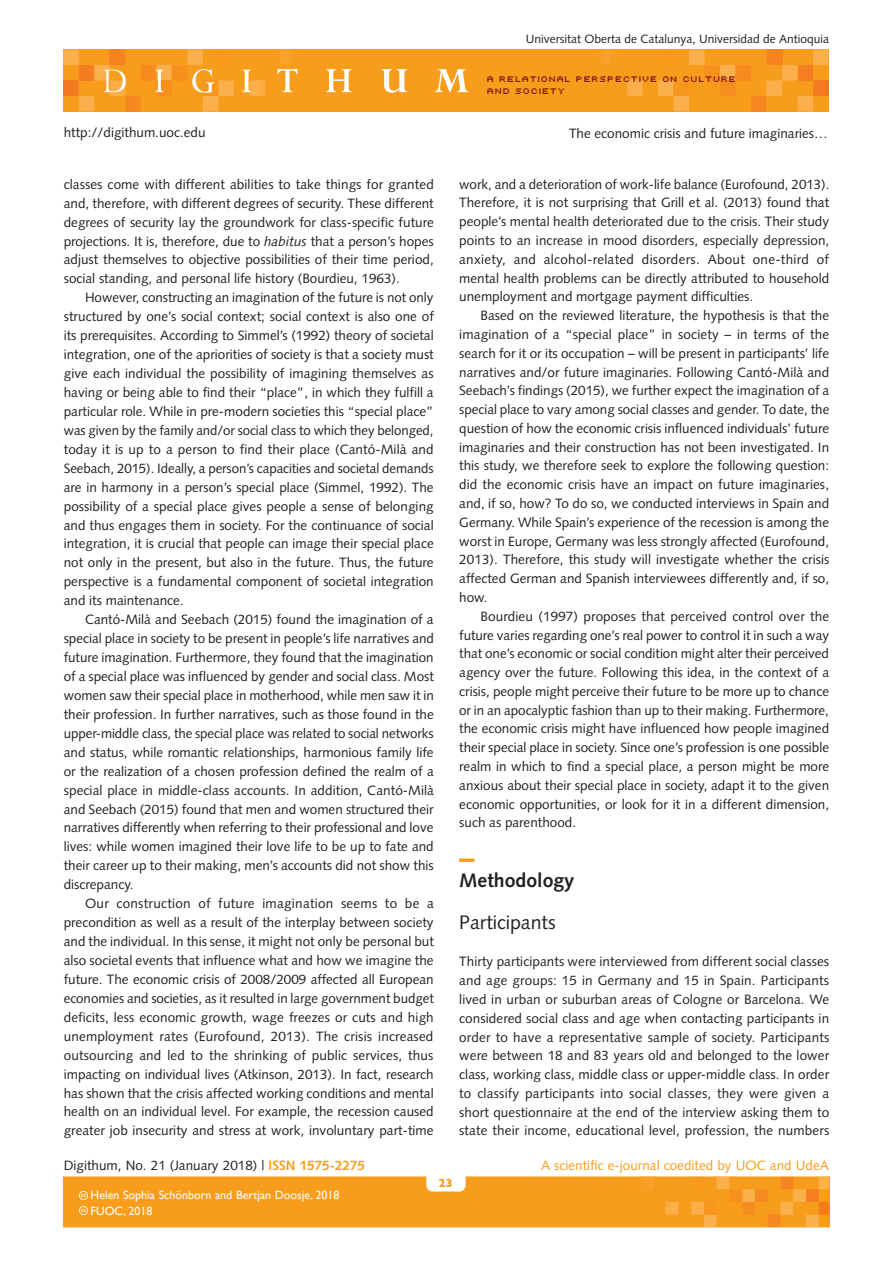
<style>
.page{position:relative;width:893px;height:1263px;background:#fff}
.page>*{position:absolute;margin:0;border:0;box-sizing:border-box;transform-origin:0 0}
._03_Subtitol_2{font:19.5px "Syntax LT";color:#231f20}
._03_SUBTITOL{font:700 19.5px "Syntax LT";color:#231f20}
._02_PARAGRAF_GENERAL{font:13.5px/18.9px "Syntax LT";color:#231f20;text-align:justify}
._02_PRIMER_PARAGRAF{font:13.5px/18.8px "Syntax LT";letter-spacing:.01em;color:#231f20;text-align:justify}
.t1{font:13.5px "Syntax LT";color:#f89c1c}
.t2{font:12px "Syntax LT";color:#231f20}
.t3{font:12px/15.8px "Gill Sans";color:#fff}
.t4{font:700 12px "Gill Sans";color:#f89c1c}
.t5{font:9px/12px "Uni 0554";color:#821316}
.s1{font-style:italic}
.s2{font-weight:700;color:#f89c1c}
</style>
<div class="page">
<hr style="left:829px;top:1177px;width:1px;height:50px;background:#f47921">
<svg style="left:64px;top:1177px;width:765px;height:50px;background:#f89d21"></svg>
<div style="left:63px;top:49px;width:766px;height:62px;background:#f89c1c"></div>
<hr style="left:265px;top:49px;width:1px;height:62px;background:#faab40">
<hr style="left:266px;top:49px;width:2px;height:62px;background:#faab3f">
<hr style="left:268px;top:49px;width:1px;height:62px;background:#faaa3d">
<hr style="left:269px;top:49px;width:2px;height:62px;background:#faa93b">
<hr style="left:271px;top:49px;width:1px;height:62px;background:#faa839">
<hr style="left:272px;top:49px;width:2px;height:62px;background:#faa837">
<hr style="left:274px;top:49px;width:1px;height:62px;background:#faa736">
<hr style="left:275px;top:49px;width:2px;height:62px;background:#faa633">
<hr style="left:277px;top:49px;width:1px;height:62px;background:#f9a531">
<hr style="left:278px;top:49px;width:2px;height:62px;background:#f9a430">
<hr style="left:625px;top:49px;width:2px;height:62px;background:#faab40">
<hr style="left:624px;top:49px;width:1px;height:62px;background:#faab3f">
<hr style="left:622px;top:49px;width:2px;height:62px;background:#faaa3d">
<hr style="left:621px;top:49px;width:1px;height:62px;background:#faa93b">
<hr style="left:619px;top:49px;width:2px;height:62px;background:#faa839">
<hr style="left:618px;top:49px;width:1px;height:62px;background:#faa837">
<hr style="left:616px;top:49px;width:2px;height:62px;background:#faa736">
<hr style="left:615px;top:49px;width:1px;height:62px;background:#faa633">
<hr style="left:613px;top:49px;width:2px;height:62px;background:#f9a531">
<hr style="left:612px;top:49px;width:1px;height:62px;background:#f9a430">
<svg style="left:605px;top:49px;width:6px;height:16px"></svg>
<svg style="left:627px;top:49px;width:202px;height:62px"></svg>
<hr style="left:815px;top:80px;width:4px;height:16px;background:#f47b21">
<hr style="left:819px;top:80px;width:3px;height:16px;background:#f47a21">
<hr style="left:822px;top:80px;width:3px;height:16px;background:#f47921">
<hr style="left:825px;top:80px;width:4px;height:16px;background:#f47921">
<svg style="left:63px;top:49px;width:202px;height:62px"></svg>
<svg style="left:277px;top:49px;width:21px;height:43px"></svg>
<svg style="left:326px;top:69px;width:26px;height:23px"></svg>
<svg style="left:381px;top:69px;width:26px;height:24px"></svg>
<svg style="left:434px;top:69px;width:35px;height:23px"></svg>
<svg style="left:459px;top:858px;width:16px;height:4px"></svg>
<p class="t2" style="left:526px;top:32px;width:305px">Universitat Oberta de Catalunya, Universidad de Antioquia</p>
<p class="t5" style="left:488px;top:72px;width:251px">A RELATIONAL PERSPECTIVE ON CULTURE<br>AND SOCIETY</p>
<p class="_02_PARAGRAF_GENERAL" style="left:64px;top:122px;width:143px">http://digithum.uoc.edu</p>
<p class="_02_PARAGRAF_GENERAL" style="left:569px;top:124px;width:260px">The economic crisis and future imaginaries…</p>
<p class="_02_PARAGRAF_GENERAL" style="left:64px;top:175px;width:372px">classes come with different abilities to take things for granted and, therefore, with different degrees of security. These different degrees of security lay the groundwork for class-specific future projections. It is, therefore, due to <span class="s1">habitus</span> that a person’s hopes adjust themselves to objective possibilities of their time period, social standing, and personal life history (Bourdieu, 1963).</p>
<p class="_02_PARAGRAF_GENERAL" style="left:64px;top:288px;width:372px;text-indent:21px">However, constructing an imagination of the future is not only structured by one’s social context; social context is also one of its prerequisites. According to Simmel’s (1992) theory of societal integration, one of the apriorities of society is that a society must give each individual the possibility of imagining themselves as having or being able to find their “place”, in which they fulfill a particular role. While in pre-modern societies this “special place” was given by the family and/or social class to which they belonged, today it is up to a person to find their place (Cantó-Milà and Seebach, 2015). Ideally, a person’s capacities and societal demands are in harmony in a person’s special place (Simmel, 1992). The possibility of a special place gives people a sense of belonging and thus engages them in society. For the continuance of social integration, it is crucial that people can image their special place not only in the present, but also in the future. Thus, the future perspective is a fundamental component of societal integration and its maintenance.</p>
<p class="_02_PARAGRAF_GENERAL" style="left:64px;top:610px;width:372px;text-indent:21px">Cantó-Milà and Seebach (2015) found the imagination of a special place in society to be present in people’s life narratives and future imagination. Furthermore, they found that the imagination of a special place was influenced by gender and social class. Most women saw their special place in motherhood, while men saw it in their profession. In further narratives, such as those found in the upper-middle class, the special place was related to social networks and status, while romantic relationships, harmonious family life or the realization of a chosen profession defined the realm of a special place in middle-class accounts. In addition, Cantó-Milà and Seebach (2015) found that men and women structured their narratives differently when referring to their professional and love lives: while women imagined their love life to be up to fate and their career up to their making, men’s accounts did not show this discrepancy.</p>
<p class="_02_PARAGRAF_GENERAL" style="left:64px;top:894px;width:372px;text-indent:21px">Our construction of future imagination seems to be a precondition as well as a result of the interplay between society and the individual. In this sense, it might not only be personal but also societal events that influence what and how we imagine the future. The economic crisis of 2008/2009 affected all European economies and societies, as it resulted in large government budget deficits, less economic growth, wage freezes or cuts and high unemployment rates (Eurofound, 2013). The crisis increased outsourcing and led to the shrinking of public services, thus impacting on individual lives (Atkinson, 2013). In fact, research has shown that the crisis affected working conditions and mental health on an individual level. For example, the recession caused greater job insecurity and stress at work, involuntary part-time</p>
<p class="_02_PARAGRAF_GENERAL" style="left:459px;top:175px;width:372px">work, and a deterioration of work-life balance (Eurofound, 2013).<br>Therefore, it is not surprising that Grill et al. (2013) found that people’s mental health deteriorated due to the crisis. Their study points to an increase in mood disorders, especially depression, anxiety, and alcohol-related disorders. About one-third of mental health problems can be directly attributed to household unemployment and mortgage payment difficulties.</p>
<p class="_02_PARAGRAF_GENERAL" style="left:459px;top:306px;width:372px;text-indent:21px">Based on the reviewed literature, the hypothesis is that the imagination of a “special place” in society – in terms of the search for it or its occupation – will be present in participants’ life narratives and/or future imaginaries. Following Cantó-Milà and Seebach’s findings (2015), we further expect the imagination of a special place to vary among social classes and gender. To date, the question of how the economic crisis influenced individuals’ future imaginaries and their construction has not been investigated. In this study, we therefore seek to explore the following question: did the economic crisis have an impact on future imaginaries, and, if so, how? To do so, we conducted interviews in Spain and Germany. While Spain’s experience of the recession is among the worst in Europe, Germany was less strongly affected (Eurofound, 2013). Therefore, this study will investigate whether the crisis affected German and Spanish interviewees differently and, if so, how.</p>
<p class="_02_PARAGRAF_GENERAL" style="left:459px;top:607px;width:372px;text-indent:21px">Bourdieu (1997) proposes that perceived control over the future varies regarding one’s real power to control it in such a way that one’s economic or social condition might alter their perceived agency over the future. Following this idea, in the context of a crisis, people might perceive their future to be more up to chance or in an apocalyptic fashion than up to their making. Furthermore, the economic crisis might have influenced how people imagined their special place in society. Since one’s profession is one possible realm in which to find a special place, a person might be more anxious about their special place in society, adapt it to the given economic opportunities, or look for it in a different dimension, such as parenthood.</p>
<p class="_03_SUBTITOL" style="left:459px;top:869px;width:116px">Methodology</p>
<p class="_03_Subtitol_2" style="left:459px;top:910px;width:98px">Participants</p>
<p class="_02_PRIMER_PARAGRAF" style="left:459px;top:952px;width:372px">Thirty participants were interviewed from different social classes and age groups: 15 in Germany and 15 in Spain. Participants lived in urban or suburban areas of Cologne or Barcelona. We considered social class and age when contacting participants in order to have a representative sample of society. Participants were between 18 and 83 years old and belonged to the lower class, working class, middle class or upper-middle class. In order to classify participants into social classes, they were given a short questionnaire at the end of the interview asking them to state their income, educational level, profession, the numbers</p>
<p class="_02_PARAGRAF_GENERAL" style="left:64px;top:1156px;width:303px">Digithum, No. 21 (January 2018) | <span class="s2">ISSN 1575-2275</span></p>
<p class="t1" style="left:541px;top:1157px;width:289px">A scientific e-journal coedited by UOC and UdeA</p>
<p class="t4" style="left:438px;top:1173px;width:16px">23</p>
<p class="t3" style="left:91px;top:1187px;width:250px">Helen Sophia Schönborn and Bertjan Doosje, 2018<br>FUOC, 2018</p>
</div>
